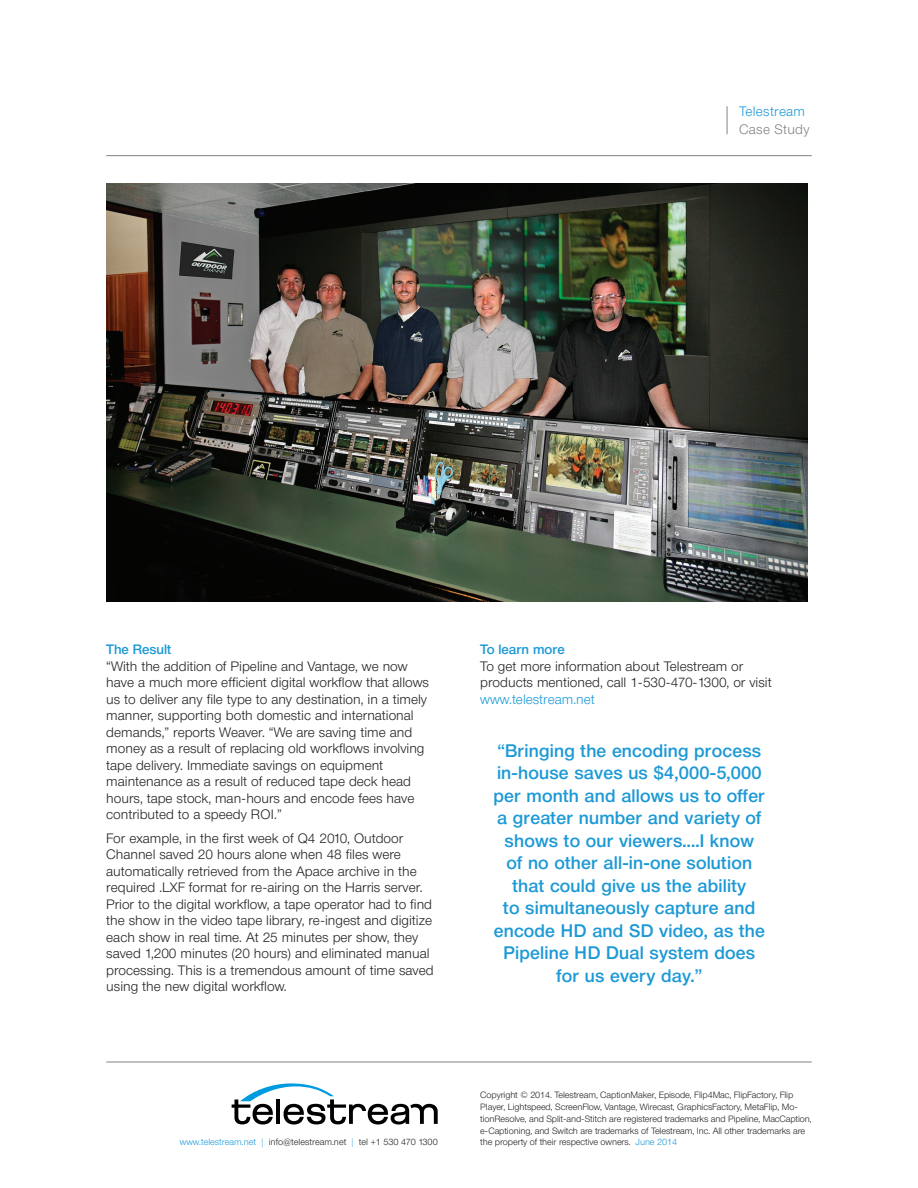
<style>
.page{position:relative;width:918px;height:1188px;background:#fff}
.page>*{position:absolute;margin:0;border:0;box-sizing:border-box;transform-origin:0 0}
.t1{font:500 18px/22.5px "Neue Helvetica BQ";letter-spacing:.01em;color:#1c99d6;text-align:center}
.t2{font:300 13.5px/16.5px "Neue Helvetica BQ";color:#231f20}
.t3{font:500 13.5px "Neue Helvetica BQ";color:#1c99d6}
.t4{font:300 13.5px "Neue Helvetica BQ";color:#1c99d6}
.t5{font:300 13.5px "Neue Helvetica BQ";letter-spacing:.02em;color:#1c99d6}
.t6{font:300 13.5px "Neue Helvetica BQ";letter-spacing:.02em;color:#808285}
.t7{font:300 9px/11.9px "Neue Helvetica BQ";letter-spacing:-.01em;color:#231f20}
.s1{color:#1c99d6}
</style>
<div class="page">
<hr style="left:106px;top:1062px;width:706px;height:1px;background:#808285">
<svg style="left:232px;top:1083px;width:206px;height:42px"></svg>
<img style="left:106px;top:184px;width:702px;height:418px">
<hr style="left:106px;top:155px;width:706px;height:1px;background:#808285">
<svg style="left:727px;top:106px;width:1px;height:28px"></svg>
<p class="t5" style="left:739px;top:103px;width:67px">Telestream</p>
<p class="t6" style="left:739px;top:121px;width:72px">Case Study</p>
<p class="t3" style="left:106px;top:641px;width:67px">The Result</p>
<p class="t2" style="left:106px;top:658px;width:324px">“With the addition of Pipeline and Vantage, we now have a much more efficient digital workflow that allows us to deliver any file type to any destination, in a timely manner, supporting both domestic and international demands,” reports Weaver. “We are saving time and money as a result of replacing old workflows involving tape delivery. Immediate savings on equipment maintenance as a result of reduced tape deck head hours, tape stock, man-hours and encode fees have contributed to a speedy ROI.”</p>
<p class="t2" style="left:106px;top:830px;width:329px">For example, in the first week of Q4 2010, Outdoor Channel saved 20 hours alone when 48 files were automatically retrieved from the Apace archive in the required .LXF format for re-airing on the Harris server.<br>Prior to the digital workflow, a tape operator had to find the show in the video tape library, re-ingest and digitize each show in real time. At 25 minutes per show, they saved 1,200 minutes (20 hours) and eliminated manual processing. This is a tremendous amount of time saved using the new digital workflow.</p>
<p class="t7" style="left:180px;top:1136px;width:259px"><span class="s1">www.telestream.net |</span> info@telestream.net <span class="s1">|</span> tel +1 530 470 1300</p>
<p class="t3" style="left:480px;top:641px;width:86px">To learn more</p>
<p class="t2" style="left:480px;top:658px;width:293px">To get more information about Telestream or products mentioned, call 1-530-470-1300, or visit</p>
<p class="t4" style="left:480px;top:691px;width:116px">www.telestream.net</p>
<p class="t1" style="left:494px;top:739px;width:273px">“Bringing the encoding process in-house saves us $4,000-5,000 per month and allows us to offer a greater number and variety of shows to our viewers....I know<br>of no other all-in-one solution that could give us the ability<br>to simultaneously capture and encode HD and SD video, as the<br>Pipeline HD Dual system does for us every day.”</p>
<p class="t7" style="left:480px;top:1089px;width:333px">Copyright © 2014. Telestream, CaptionMaker, Episode, Flip4Mac, FlipFactory, Flip Player, Lightspeed, ScreenFlow, Vantage, Wirecast, GraphicsFactory, MetaFlip, Mo&shy;tionResolve, and Split-and-Stitch are registered trademarks and Pipeline, MacCaption, e-Captioning, and Switch are trademarks of Telestream, Inc. All other trademarks are the property of their respective owners. <span class="s1">June 2014</span></p>
</div>
